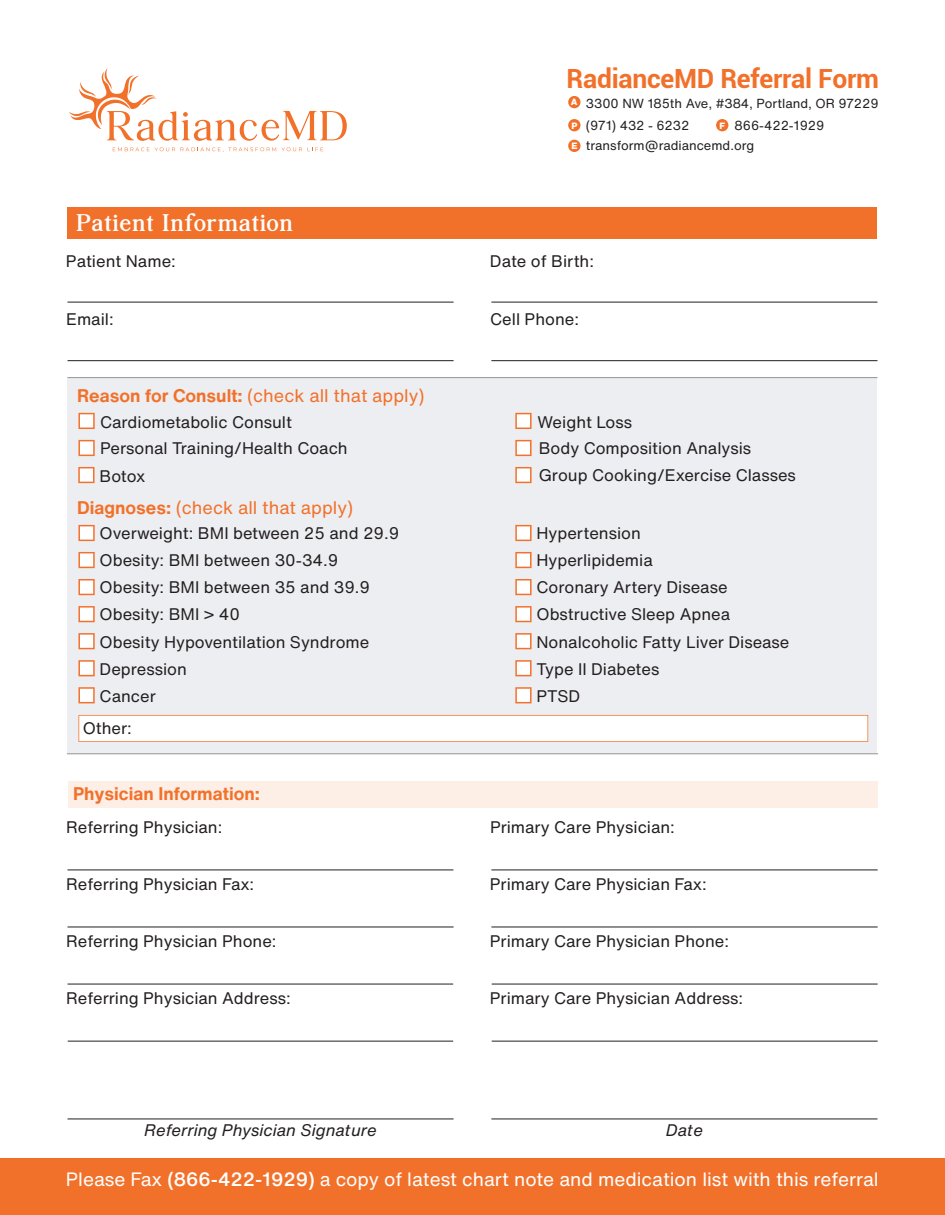
<style>
.page{position:relative;width:945px;height:1215px;background:#fff}
.page>*{position:absolute;margin:0;border:0;box-sizing:border-box;transform-origin:0 0}
.t1{font:700 27px "Agatho";color:#fff}
.t2{font:700 26.4px "Roboto";letter-spacing:-.01em;color:#f2712a}
.t3{font:19.05px "Helvetica Now Text";color:#fff}
.t4{font:18px "Helvetica Now Text";color:#f2712a}
.t5{font:700 18px "Helvetica Now Text";color:#f2712a}
.t6{font:16.5px/26.7px "Helvetica Now Text";color:#231f20}
.t7{font:italic 16.5px "Helvetica Now Text";color:#231f20}
.t8{font:12.9px "Helvetica Now Text";color:#231f20}
.t9{font:800 9px "Helvetica Now Text";color:#fff}
.s1{font-weight:700}
.s2{font-weight:500}
</style>
<div class="page">
<svg style="left:68px;top:68px;width:279px;height:73px"></svg>
<svg style="left:113px;top:147px;width:62px;height:4px"></svg>
<svg style="left:181px;top:147px;width:121px;height:5px"></svg>
<svg style="left:308px;top:147px;width:15px;height:4px"></svg>
<div style="left:68px;top:207px;width:810px;height:31px;background:#f2712a"></div>
<div style="left:0;top:1158px;width:945px;height:57px;background:#f2712a"></div>
<hr style="left:68px;top:302px;width:386px;height:1px;background:#231f20">
<hr style="left:68px;top:360px;width:386px;height:1px;background:#231f20">
<hr style="left:68px;top:1119px;width:386px;height:1px;background:#231f20">
<hr style="left:491px;top:1119px;width:386px;height:1px;background:#231f20">
<hr style="left:491px;top:870px;width:387px;height:1px;background:#231f20">
<hr style="left:491px;top:927px;width:387px;height:1px;background:#231f20">
<hr style="left:492px;top:984px;width:386px;height:1px;background:#231f20">
<hr style="left:492px;top:1041px;width:386px;height:1px;background:#231f20">
<hr style="left:68px;top:870px;width:385px;height:1px;background:#231f20">
<hr style="left:68px;top:927px;width:386px;height:1px;background:#231f20">
<hr style="left:68px;top:984px;width:385px;height:1px;background:#231f20">
<hr style="left:68px;top:1041px;width:385px;height:1px;background:#231f20">
<hr style="left:491px;top:360px;width:386px;height:1px;background:#231f20">
<hr style="left:491px;top:302px;width:386px;height:1px;background:#231f20">
<div style="left:68px;top:378px;width:810px;height:376px;background:#edeef2"></div>
<svg style="left:78px;top:413px;width:17px;height:16px"></svg>
<svg style="left:515px;top:525px;width:17px;height:16px"></svg>
<svg style="left:515px;top:633px;width:17px;height:16px"></svg>
<svg style="left:515px;top:552px;width:17px;height:16px"></svg>
<svg style="left:515px;top:606px;width:17px;height:16px"></svg>
<svg style="left:78px;top:633px;width:17px;height:16px"></svg>
<svg style="left:78px;top:525px;width:17px;height:16px"></svg>
<svg style="left:78px;top:579px;width:17px;height:16px"></svg>
<svg style="left:78px;top:552px;width:17px;height:16px"></svg>
<svg style="left:78px;top:606px;width:17px;height:16px"></svg>
<svg style="left:515px;top:579px;width:17px;height:16px"></svg>
<svg style="left:515px;top:660px;width:17px;height:16px"></svg>
<svg style="left:78px;top:660px;width:17px;height:16px"></svg>
<svg style="left:78px;top:687px;width:17px;height:16px"></svg>
<svg style="left:515px;top:687px;width:17px;height:16px"></svg>
<svg style="left:78px;top:440px;width:17px;height:16px"></svg>
<svg style="left:515px;top:413px;width:17px;height:16px"></svg>
<svg style="left:515px;top:440px;width:17px;height:16px"></svg>
<svg style="left:515px;top:467px;width:17px;height:16px"></svg>
<svg style="left:78px;top:467px;width:17px;height:16px"></svg>
<hr style="left:68px;top:377px;width:810px;height:1px;background:#a09f9f">
<hr style="left:67px;top:753px;width:811px;height:1px;background:#a09f9f">
<div style="left:68px;top:781px;width:809px;height:27px;background:#fdeee6"></div>
<div style="left:568px;top:96px;width:13px;height:12px;background:#f2712a;border-radius:50%"></div>
<div style="left:568px;top:119px;width:13px;height:12px;background:#f2712a;border-radius:50%"></div>
<div style="left:568px;top:140px;width:13px;height:12px;background:#f2712a;border-radius:50%"></div>
<div style="left:716px;top:119px;width:12px;height:12px;background:#f2712a;border-radius:50%"></div>
<svg style="left:78px;top:715px;width:790px;height:27px;background:#fef6f2"></svg>
<h2 class="t2" style="left:567px;top:60px;width:314px">RadianceMD Referral Form</h2>
<h1 class="t1" style="left:76px;top:212px;width:219px">Patient Information</h1>
<p class="t9" style="left:571px;top:95px;width:8px">A</p>
<p class="t9" style="left:572px;top:119px;width:8px">P</p>
<p class="t9" style="left:572px;top:139px;width:8px">E</p>
<p class="t8" style="left:586px;top:93px;width:294px">3300 NW 185th Ave, #384, Portland, OR 97229</p>
<p class="t8" style="left:586px;top:116px;width:105px">(971) 432 - 6232</p>
<p class="t9" style="left:719px;top:119px;width:7px">F</p>
<p class="t8" style="left:735px;top:116px;width:91px">866-422-1929</p>
<p class="t8" style="left:586px;top:136px;width:170px">transform@radiancemd.org</p>
<p class="t6" style="left:66px;top:247px;width:111px">Patient Name:</p>
<p class="t6" style="left:490px;top:247px;width:106px">Date of Birth:</p>
<p class="t6" style="left:66px;top:306px;width:49px">Email:</p>
<p class="t6" style="left:490px;top:306px;width:90px">Cell Phone:</p>
<p class="t4" style="left:77px;top:382px;width:349px"><span class="s1">Reason for Consult:</span> (check all that apply)</p>
<p class="t6" style="left:100px;top:408px;width:193px">Cardiometabolic Consult</p>
<p class="t6" style="left:100px;top:435px;width:249px">Personal Training/Health Coach</p>
<p class="t6" style="left:538px;top:408px;width:215px">Weight Loss<br>Body Composition Analysis</p>
<p class="t6" style="left:99px;top:462px;width:47px">Botox</p>
<p class="t6" style="left:539px;top:462px;width:259px">Group Cooking/Exercise Classes</p>
<p class="t4" style="left:77px;top:494px;width:277px"><span class="s1">Diagnoses:</span> (check all that apply)</p>
<p class="t6" style="left:100px;top:520px;width:301px">Overweight: BMI between 25 and 29.9</p>
<p class="t6" style="left:100px;top:574px;width:272px">Obesity: BMI between 35 and 39.9</p>
<p class="t6" style="left:100px;top:547px;width:240px">Obesity: BMI between 30-34.9</p>
<p class="t6" style="left:100px;top:601px;width:142px">Obesity: BMI &gt; 40</p>
<p class="t6" style="left:100px;top:628px;width:271px">Obesity Hypoventilation Syndrome</p>
<p class="t6" style="left:537px;top:520px;width:106px">Hypertension</p>
<p class="t6" style="left:537px;top:547px;width:118px">Hyperlipidemia</p>
<p class="t6" style="left:537px;top:601px;width:195px">Obstructive Sleep Apnea</p>
<p class="t6" style="left:537px;top:574px;width:193px">Coronary Artery Disease</p>
<p class="t6" style="left:537px;top:628px;width:255px">Nonalcoholic Fatty Liver Disease</p>
<p class="t6" style="left:100px;top:655px;width:89px">Depression</p>
<p class="t6" style="left:537px;top:655px;width:124px">Type II Diabetes</p>
<p class="t6" style="left:100px;top:682px;width:58px">Cancer</p>
<p class="t6" style="left:537px;top:682px;width:45px">PTSD</p>
<p class="t6" style="left:83px;top:714px;width:51px">Other:</p>
<p class="t5" style="left:73px;top:780px;width:188px">Physician Information:</p>
<p class="t6" style="left:66px;top:813px;width:158px">Referring Physician:</p>
<p class="t6" style="left:490px;top:813px;width:186px">Primary Care Physician:</p>
<p class="t6" style="left:66px;top:870px;width:190px">Referring Physician Fax:</p>
<p class="t6" style="left:490px;top:870px;width:218px">Primary Care Physician Fax:</p>
<p class="t6" style="left:66px;top:927px;width:212px">Referring Physician Phone:</p>
<p class="t6" style="left:490px;top:927px;width:241px">Primary Care Physician Phone:</p>
<p class="t6" style="left:66px;top:985px;width:226px">Referring Physician Address:</p>
<p class="t6" style="left:490px;top:985px;width:255px">Primary Care Physician Address:</p>
<p class="t7" style="left:144px;top:1118px;width:234px">Referring Physician Signature</p>
<p class="t7" style="left:666px;top:1118px;width:39px">Date</p>
<p class="t3" style="left:66px;top:1165px;width:814px">Please Fax <span class="s2">(866-422-1929)</span> a copy of latest chart note and medication list with this referral</p>
</div>
